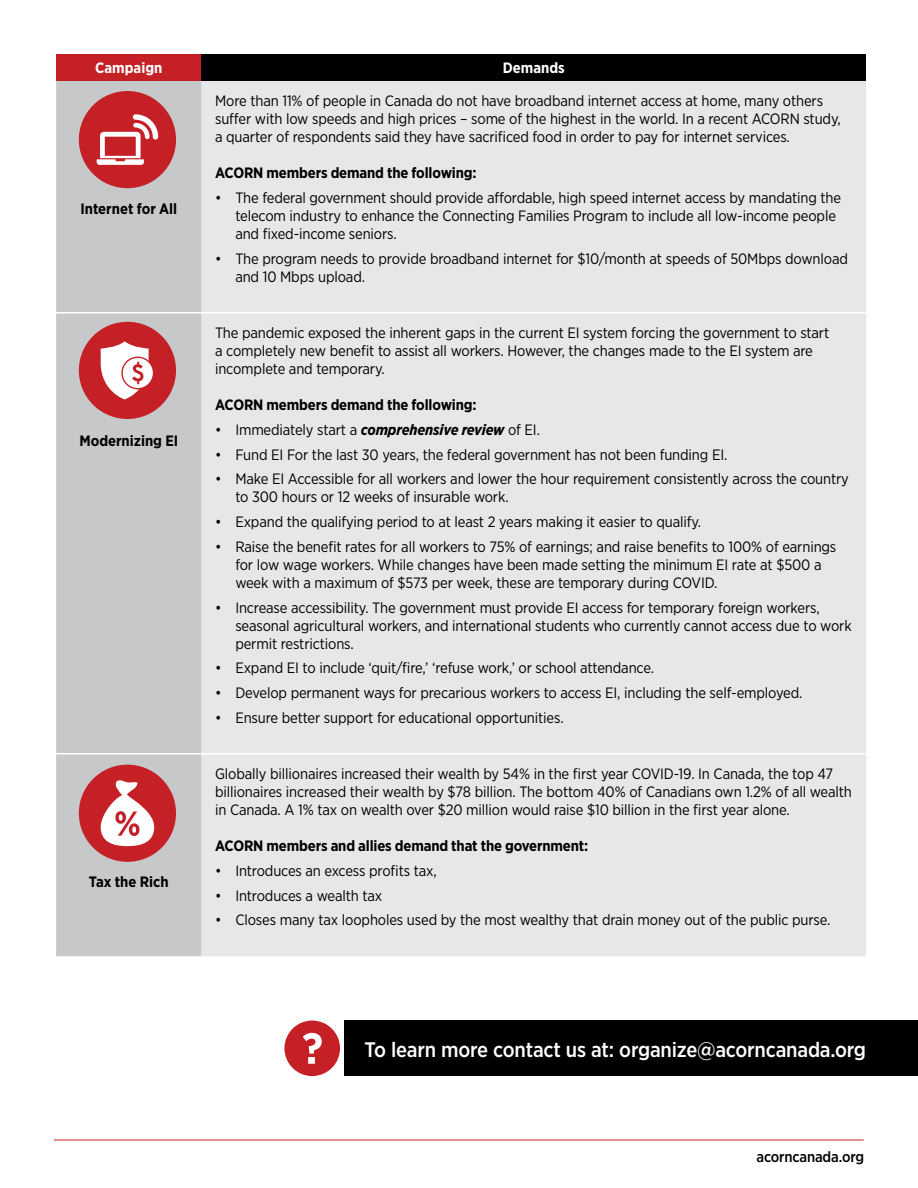
<style>
.page{position:relative;width:918px;height:1188px;background:#fff}
.page>*{position:absolute;margin:0;border:0;box-sizing:border-box;transform-origin:0 0}
.t1{font:500 21px "Gotham Narrow";letter-spacing:-.01em;color:#fff}
.t2{font:15px/18px "Gotham Narrow";letter-spacing:-.01em;color:#000}
.t3{font:700 15px "Gotham Narrow";letter-spacing:-.01em;color:#000}
.t4{font:700 15px "Gotham Narrow";color:#fff}
.t5{font:500 15px "Gotham Narrow";letter-spacing:-.01em;color:#000}
.s1{font-weight:700;font-style:italic}
</style>
<div class="page">
<div style="left:56px;top:54px;width:146px;height:27px;background:#c42026"></div>
<div style="left:202px;top:54px;width:664px;height:27px;background:#000"></div>
<div style="left:56px;top:81px;width:146px;height:875px;background:#c7c8ca"></div>
<div style="left:202px;top:81px;width:664px;height:875px;background:#e6e7e8"></div>
<hr style="left:56px;top:312px;width:146px;height:1px;background:#fff">
<hr style="left:202px;top:312px;width:664px;height:1px;background:#fff">
<hr style="left:56px;top:753px;width:146px;height:1px;background:#fff">
<hr style="left:202px;top:753px;width:664px;height:1px;background:#fff">
<div style="left:79px;top:91px;width:97px;height:97px;background:#c42026;border-radius:50%"></div>
<svg style="left:97px;top:114px;width:61px;height:51px"></svg>
<div style="left:79px;top:322px;width:97px;height:97px;background:#c42026;border-radius:50%"></div>
<svg style="left:122px;top:357px;width:32px;height:32px"></svg>
<div style="left:121px;top:357px;width:33px;height:32px;border:1px solid #c42026;border-radius:50%"></div>
<svg style="left:101px;top:341px;width:48px;height:58px"></svg>
<div style="left:79px;top:765px;width:97px;height:97px;background:#c42026;border-radius:50%"></div>
<hr style="left:54px;top:1140px;width:809px;height:1px;background:#c42026">
<svg style="left:101px;top:780px;width:53px;height:66px"></svg>
<div style="left:345px;top:1021px;width:573px;height:55px;background:#000"></div>
<div style="left:284px;top:1021px;width:56px;height:55px;background:#c42026;border-radius:50%"></div>
<svg style="left:303px;top:1033px;width:19px;height:31px"></svg>
<p class="t4" style="left:95px;top:59px;width:69px">Campaign</p>
<p class="t4" style="left:503px;top:59px;width:63px">Demands</p>
<p class="t3" style="left:80px;top:200px;width:98px">Internet for All</p>
<p class="t3" style="left:79px;top:431px;width:101px">Modernizing EI</p>
<p class="t3" style="left:89px;top:872px;width:81px">Tax the Rich</p>
<p class="t2" style="left:215px;top:92px;width:627px">More than 11% of people in Canada do not have broadband internet access at home, many others suffer with low speeds and high prices – some of the highest in the world. In a recent ACORN study, a quarter of respondents said they have sacrificed food in order to pay for internet services.</p>
<p class="t3" style="left:215px;top:164px;width:263px">ACORN members demand the following:</p>
<p class="t2" style="left:235px;top:189px;width:607px;text-indent:-20px">• The federal government should provide affordable, high speed internet access by mandating the telecom industry to enhance the Connecting Families Program to include all low-income people and fixed-income seniors.</p>
<p class="t2" style="left:235px;top:249px;width:614px;text-indent:-20px">• The program needs to provide broadband internet for $10/month at speeds of 50Mbps download and 10 Mbps upload.</p>
<p class="t2" style="left:215px;top:324px;width:616px">The pandemic exposed the inherent gaps in the current EI system forcing the government to start a completely new benefit to assist all workers. However, the changes made to the EI system are incomplete and temporary.</p>
<p class="t3" style="left:215px;top:395px;width:263px">ACORN members demand the following:</p>
<p class="t2" style="left:215px;top:420px;width:326px">• Immediately start a <span class="s1">comprehensive review</span> of EI.</p>
<p class="t2" style="left:215px;top:445px;width:514px">• Fund EI For the last 30 years, the federal government has not been funding EI.</p>
<p class="t2" style="left:235px;top:470px;width:615px;text-indent:-20px">• Make EI Accessible for all workers and lower the hour requirement consistently across the country to 300 hours or 12 weeks of insurable work.</p>
<p class="t2" style="left:215px;top:513px;width:488px">• Expand the qualifying period to at least 2 years making it easier to qualify.</p>
<p class="t2" style="left:235px;top:537px;width:603px;text-indent:-20px">• Raise the benefit rates for all workers to 75% of earnings; and raise benefits to 100% of earnings for low wage workers. While changes have been made setting the minimum EI rate at $500 a week with a maximum of $573 per week, these are temporary during COVID.</p>
<p class="t2" style="left:235px;top:598px;width:618px;text-indent:-20px">• Increase accessibility. The government must provide EI access for temporary foreign workers, seasonal agricultural workers, and international students who currently cannot access due to work permit restrictions.</p>
<p class="t2" style="left:215px;top:659px;width:441px">• Expand EI to include ‘quit/fire,’ ‘refuse work,’ or school attendance.</p>
<p class="t2" style="left:215px;top:684px;width:589px">• Develop permanent ways for precarious workers to access EI, including the self-employed.</p>
<p class="t2" style="left:215px;top:708px;width:350px">• Ensure better support for educational opportunities.</p>
<p class="t2" style="left:215px;top:765px;width:638px">Globally billionaires increased their wealth by 54% in the first year COVID-19. In Canada, the top 47 billionaires increased their wealth by $78 billion. The bottom 40% of Canadians own 1.2% of all wealth in Canada. A 1% tax on wealth over $20 million would raise $10 billion in the first year alone.</p>
<p class="t3" style="left:215px;top:836px;width:375px">ACORN members and allies demand that the government:</p>
<p class="t2" style="left:215px;top:861px;width:223px">• Introduces an excess profits tax,</p>
<p class="t2" style="left:215px;top:886px;width:169px">• Introduces a wealth tax</p>
<p class="t2" style="left:215px;top:911px;width:617px">• Closes many tax loopholes used by the most wealthy that drain money out of the public purse.</p>
<p class="t1" style="left:365px;top:1036px;width:503px">To learn more contact us at: organize@acorncanada.org</p>
<p class="t5" style="left:756px;top:1147px;width:109px">acorncanada.org</p>
</div>
